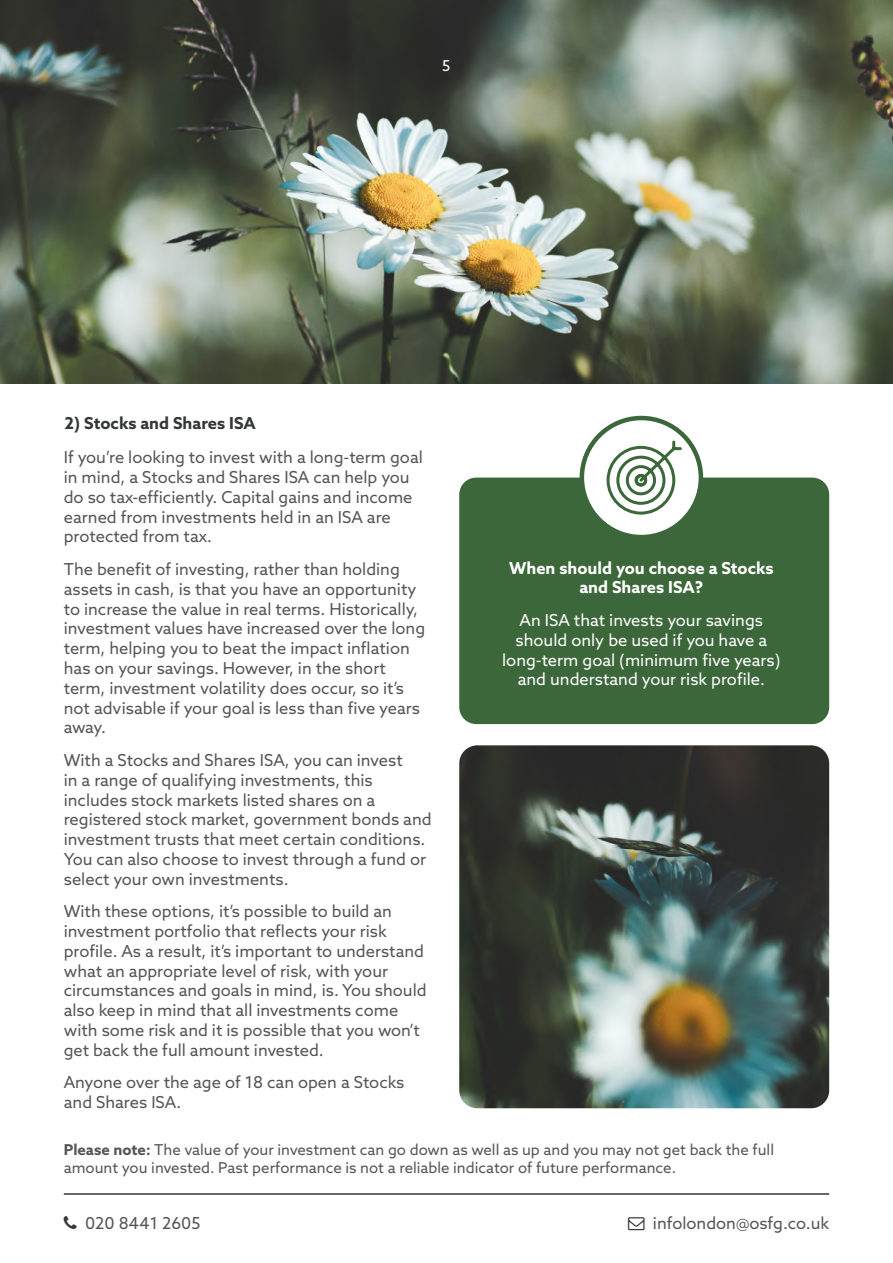
<style>
.page{position:relative;width:893px;height:1263px;background:#fff}
.page>*{position:absolute;margin:0;border:0;box-sizing:border-box;transform-origin:0 0}
.t1{font:16.5px/19.8px "Azo Sans";color:#575656}
.t2{font:16.5px/19.8px "Azo Sans";color:#fff;text-align:center}
.t3{font:700 16.5px/19.8px "Azo Sans";color:#fff;text-align:center}
.t4{font:700 16.5px "Azo Sans";color:#353738}
.t5{font:15px/18px "Azo Sans";color:#575656}
.t6{font:15px "Azo Sans";color:#fff}
.s1{font-weight:700}
</style>
<div class="page">
<img style="left:0;top:0;width:893px;height:384px">
<hr style="left:64px;top:1193px;width:765px;height:2px;background:#353738">
<div style="left:459px;top:478px;width:370px;height:246px;background:#3c673a;border-radius:17px"></div>
<div style="left:582px;top:418px;width:119px;height:119px;background:#fff;border-radius:50%"></div>
<div style="left:580px;top:416px;width:123px;height:123px;border:4px solid #3c673a;border-radius:50%"></div>
<img style="left:459px;top:745px;width:370px;height:363px">
<svg style="left:606px;top:440px;width:76px;height:75px"></svg>
<p class="t6" style="left:442px;top:56px;width:10px">5</p>
<p class="t4" style="left:65px;top:412px;width:193px">2) Stocks and Shares ISA</p>
<p class="t1" style="left:64px;top:447px;width:361px">If you’re looking to invest with a long-term goal in mind, a Stocks and Shares ISA can help you do so tax-efficiently. Capital gains and income earned from investments held in an ISA are protected from tax.</p>
<p class="t1" style="left:64px;top:559px;width:363px">The benefit of investing, rather than holding assets in cash, is that you have an opportunity to increase the value in real terms. Historically, investment values have increased over the long term, helping you to beat the impact inflation has on your savings. However, in the short term, investment volatility does occur, so it’s not advisable if your goal is less than five years away.</p>
<p class="t1" style="left:64px;top:750px;width:369px">With a Stocks and Shares ISA, you can invest<br>in a range of qualifying investments, this includes stock markets listed shares on a registered stock market, government bonds and investment trusts that meet certain conditions.<br>You can also choose to invest through a fund or select your own investments.</p>
<p class="t1" style="left:64px;top:901px;width:364px">With these options, it’s possible to build an investment portfolio that reflects your risk profile. As a result, it’s important to understand what an appropriate level of risk, with your circumstances and goals in mind, is. You should also keep in mind that all investments come with some risk and it is possible that you won’t get back the full amount invested.</p>
<p class="t1" style="left:64px;top:1072px;width:342px">Anyone over the age of 18 can open a Stocks and Shares ISA.</p>
<p class="t3" style="left:509px;top:558px;width:266px">When should you choose a Stocks and Shares ISA?</p>
<p class="t2" style="left:502px;top:610px;width:280px">An ISA that invests your savings should only be used if you have a long-term goal (minimum five years) and understand your risk profile.</p>
<p class="t5" style="left:64px;top:1141px;width:712px"><span class="s1">Please note:</span> The value of your investment can go down as well as up and you may not get back the full amount you invested. Past performance is not a reliable indicator of future performance.</p>
<p class="t1" style="left:85px;top:1213px;width:117px">020 8441 2605</p>
<p class="t1" style="left:653px;top:1213px;width:178px">infolondon@osfg.co.uk</p>
</div>
